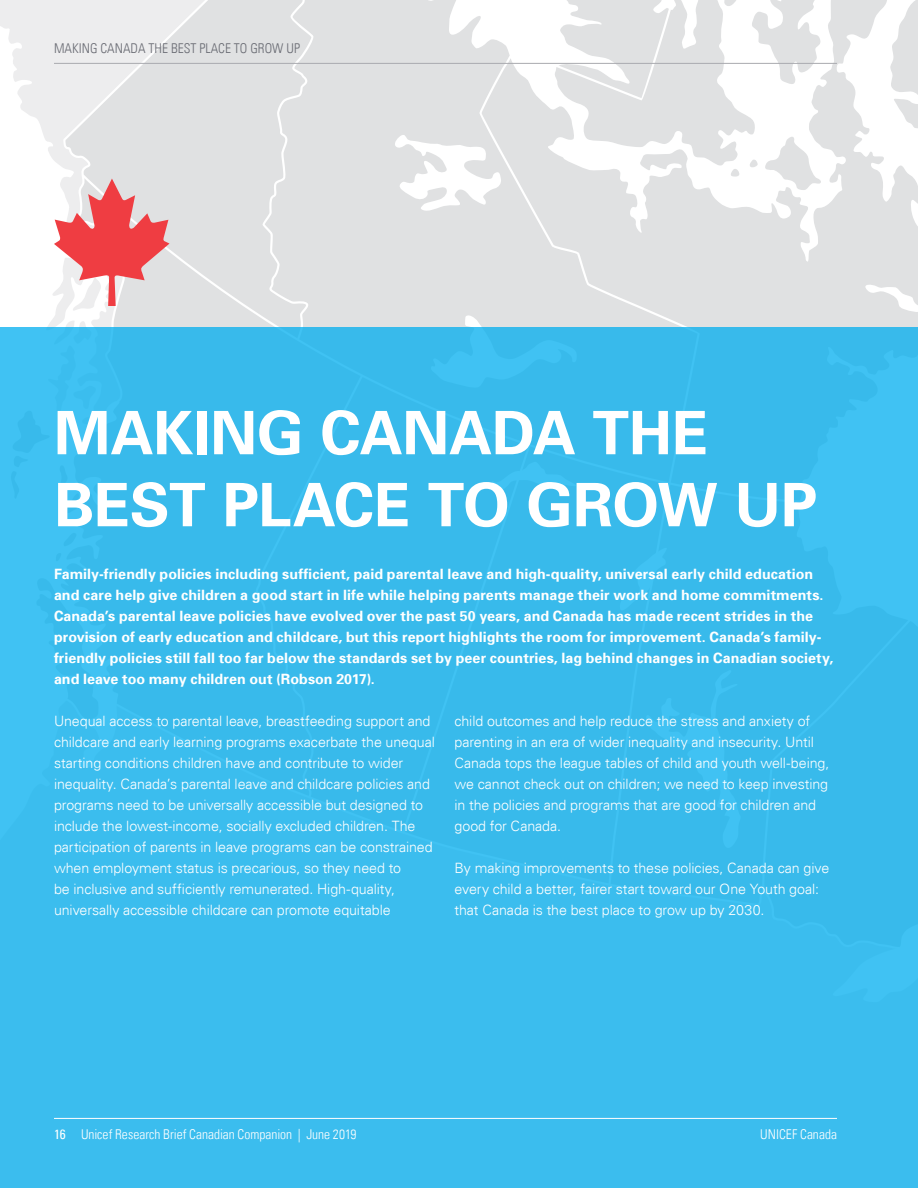
<style>
.page{position:relative;width:918px;height:1188px;background:#fff}
.page>*{position:absolute;margin:0;border:0;box-sizing:border-box;transform-origin:0 0}
.t1{font:700 60px/72px "Univers";letter-spacing:-.005em;color:#fff}
.t2{font:300 14.25px/21px "Univers";letter-spacing:-.005em;color:#fff}
.t3{font:700 14.25px/21px "Univers";letter-spacing:.005em;color:#fff}
.t4{font:300 condensed 13.5px "Univers";color:#fff}
.t5{font:300 condensed 13.5px "Univers";color:#696b73}
.t6{font:condensed 13.5px "Univers";color:#fff}
</style>
<div class="page">
<svg style="left:745px;top:0;width:173px;height:134px"></svg>
<svg style="left:331px;top:0;width:414px;height:327px;fill:#e0e1e2"></svg>
<svg style="left:65px;top:0;width:266px;height:178px;background:#e3e4e5"></svg>
<svg style="left:48px;top:178px;width:313px;height:149px;background:#e2e3e4"></svg>
<svg style="left:393px;top:134px;width:525px;height:193px;fill:#e0e1e2"></svg>
<div style="left:0;top:327px;width:918px;height:861px;background:#3bbdee"></div>
<svg style="left:54px;top:179px;width:116px;height:127px;background:#ec9ea1"></svg>
<hr style="left:54px;top:1118px;width:783px;height:1px;background:#fff">
<hr style="left:54px;top:63px;width:783px;height:1px;background:#a9aaaf">
<p class="t5" style="left:54px;top:43px;width:247px">Making Canada the best place to grow up</p>
<h1 class="t1" style="left:54px;top:402px;width:765px">MAKING CANADA THE<br>BEST PLACE TO GROW UP</h1>
<p class="t3" style="left:54px;top:565px;width:781px">Family-friendly policies including sufficient, paid parental leave and high-quality, universal early child education and care help give children a good start in life while helping parents manage their work and home commitments.<br>Canada’s parental leave policies have evolved over the past 50 years, and Canada has made recent strides in the provision of early education and childcare, but this report highlights the room for improvement. Canada’s family&shy;friendly policies still fall too far below the standards set by peer countries, lag behind changes in Canadian society, and leave too many children out (Robson 2017).</p>
<p class="t2" style="left:54px;top:712px;width:383px">Unequal access to parental leave, breastfeeding support and childcare and early learning programs exacerbate the unequal starting conditions children have and contribute to wider inequality. Canada’s parental leave and childcare policies and programs need to be universally accessible but designed to include the lowest-income, socially excluded children. The participation of parents in leave programs can be constrained when employment status is precarious, so they need to<br>be inclusive and sufficiently remunerated. High-quality, universally accessible childcare can promote equitable</p>
<p class="t2" style="left:454px;top:712px;width:376px">child outcomes and help reduce the stress and anxiety of parenting in an era of wider inequality and insecurity. Until Canada tops the league tables of child and youth well-being, we cannot check out on children; we need to keep investing in the policies and programs that are good for children and good for Canada.</p>
<p class="t2" style="left:454px;top:859px;width:376px">By making improvements to these policies, Canada can give every child a better, fairer start toward our One Youth goal: that Canada is the best place to grow up by 2030.</p>
<p class="t4" style="left:81px;top:1128px;width:277px">Unicef Research Brief Canadian Companion | June 2019</p>
<p class="t6" style="left:54px;top:1128px;width:13px">16</p>
<p class="t4" style="left:760px;top:1128px;width:78px">UNICEF Canada</p>
</div>
